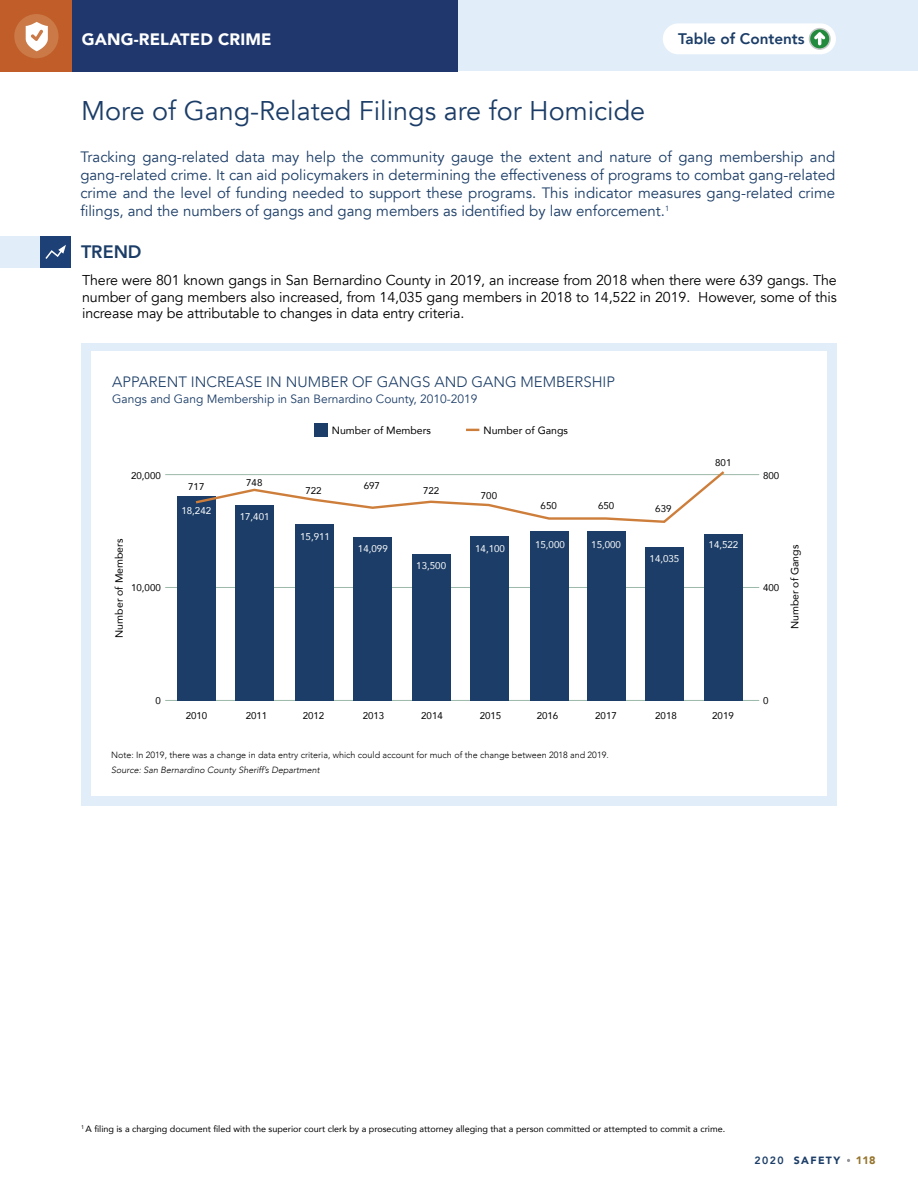
<style>
.page{position:relative;width:918px;height:1188px;background:#fff}
.page>*{position:absolute;margin:0;border:0;box-sizing:border-box;transform-origin:0 0}
.t1{font:27px "Avenir";color:#1b3d67}
.t2{font:800 18px "Avenir";color:#1b3d67}
.t3{font:900 16.5px "Avenir";letter-spacing:.01em;color:#fff}
.t4{font:800 15.3px "Avenir";color:#1b3d67}
.t5{font:15px/18px "Avenir";color:#1b3d67;text-align:justify}
.t6{font:300 15px "Avenir";color:#1b3d67}
.t7{font:14.25px/16.5px "Avenir";letter-spacing:-.01em;color:#000;text-align:justify}
.t8{font:12px "Avenir";color:#1b3d67}
.t9{font:900 10.8px "Avenir";color:#95732b}
.t10{font:10.5px "Avenir";color:#000}
.t11{font:900 10.5px "Avenir";letter-spacing:.13em;color:#1b3d67}
.t12{font:9.75px "Avenir";color:#000}
.t13{font:9.75px "Avenir";color:#fff}
.t14{font:9px "Avenir";color:#000}
.t15{font:300 9px "Avenir";color:#000}
.t16{font:italic 300 9px "Avenir";color:#000}
.s1{font-weight:800}
</style>
<div class="page">
<div style="left:81px;top:343px;width:756px;height:463px;background:#e1eef9"></div>
<div style="left:91px;top:351px;width:736px;height:444px;background:#fff"></div>
<div style="left:40px;top:237px;width:31px;height:31px;background:#1d4077"></div>
<div style="left:0;top:237px;width:40px;height:31px;background:#e1eef9"></div>
<svg style="left:45px;top:245px;width:21px;height:14px"></svg>
<div style="left:241px;top:0;width:677px;height:71px;background:#e1eef9"></div>
<div style="left:0;top:0;width:458px;height:71px;background:#1f376d"></div>
<div style="left:0;top:0;width:71px;height:71px;background:#c05d28"></div>
<svg style="left:466px;top:429px;width:13px;height:2px"></svg>
<div style="left:314px;top:423px;width:14px;height:14px;background:#1b3d67"></div>
<hr style="left:165px;top:700px;width:594px;height:1px;background:#9bb8a8">
<hr style="left:165px;top:587px;width:594px;height:1px;background:#9bb8a8">
<hr style="left:165px;top:474px;width:594px;height:1px;background:#9bb8a8">
<div style="left:177px;top:496px;width:38px;height:205px;background:#1b3d67"></div>
<div style="left:235px;top:506px;width:39px;height:195px;background:#1b3d67"></div>
<div style="left:296px;top:524px;width:38px;height:177px;background:#1b3d67"></div>
<div style="left:354px;top:537px;width:38px;height:164px;background:#1b3d67"></div>
<div style="left:412px;top:555px;width:38px;height:146px;background:#1b3d67"></div>
<div style="left:471px;top:536px;width:38px;height:165px;background:#1b3d67"></div>
<div style="left:531px;top:531px;width:38px;height:170px;background:#1b3d67"></div>
<div style="left:587px;top:531px;width:38px;height:170px;background:#1b3d67"></div>
<div style="left:645px;top:548px;width:38px;height:153px;background:#1b3d67"></div>
<div style="left:704px;top:534px;width:38px;height:167px;background:#1b3d67"></div>
<svg style="left:193px;top:471px;width:534px;height:53px"></svg>
<div style="left:663px;top:23px;width:173px;height:31px;background:#fff;border-radius:15px"></div>
<svg style="left:809px;top:29px;width:21px;height:20px"></svg>
<div style="left:809px;top:28px;width:22px;height:22px;border:2px solid #c7c8ca;border-radius:50%"></div>
<svg style="left:814px;top:31px;width:11px;height:14px"></svg>
<div style="left:14px;top:14px;width:45px;height:44px;background:#ca7947;border-radius:50%"></div>
<svg style="left:25px;top:22px;width:23px;height:29px"></svg>
<p class="t3" style="left:82px;top:25px;width:191px">GANG-RELATED CRIME</p>
<p class="t4" style="left:678px;top:27px;width:128px">Table of Contents</p>
<h1 class="t1" style="left:81px;top:95px;width:565px">More of Gang-Related Filings are for Homicide</h1>
<p class="t5" style="left:80px;top:148px;width:756px">Tracking gang-related data may help the community gauge the extent and nature of gang membership and gang-related crime. It can aid policymakers in determining the effectiveness of programs to combat gang-related crime and the level of funding needed to support these programs. This indicator measures gang-related crime filings, and the numbers of gangs and gang members as identified by law enforcement.<sup>1</sup></p>
<p class="t2" style="left:81px;top:238px;width:62px">TREND</p>
<p class="t7" style="left:82px;top:272px;width:756px">There were 801 known gangs in San Bernardino County in 2019, an increase from 2018 when there were 639 gangs. The number of gang members also increased, from 14,035 gang members in 2018 to 14,522 in 2019. However, some of this increase may be attributable to changes in data entry criteria.</p>
<p class="t6" style="left:112px;top:373px;width:504px">APPARENT INCREASE IN NUMBER OF GANGS AND GANG MEMBERSHIP</p>
<p class="t8" style="left:112px;top:392px;width:367px">Gangs and Gang Membership in San Bernardino County, 2010-2019</p>
<p class="t12" style="left:131px;top:467px;width:31px">20,000</p>
<p class="t12" style="left:188px;top:479px;width:18px">717</p>
<p class="t13" style="left:181px;top:503px;width:31px">18,242</p>
<p class="t12" style="left:246px;top:474px;width:18px">748</p>
<p class="t13" style="left:240px;top:508px;width:31px">17,401</p>
<p class="t10" style="left:332px;top:422px;width:101px">Number of Members</p>
<p class="t10" style="left:484px;top:422px;width:86px">Number of Gangs</p>
<p class="t12" style="left:305px;top:483px;width:18px">722</p>
<p class="t12" style="left:364px;top:478px;width:18px">697</p>
<p class="t12" style="left:423px;top:483px;width:18px">722</p>
<p class="t12" style="left:481px;top:487px;width:18px">700</p>
<p class="t12" style="left:541px;top:498px;width:18px">650</p>
<p class="t12" style="left:598px;top:498px;width:18px">650</p>
<p class="t12" style="left:655px;top:501px;width:18px">639</p>
<p class="t12" style="left:715px;top:455px;width:18px">801</p>
<p class="t12" style="left:763px;top:467px;width:18px">800</p>
<p class="t13" style="left:300px;top:529px;width:31px">15,911</p>
<p class="t10" style="left:111px;top:638px;width:101px;rotate:-90deg">Number of Members</p>
<p class="t10" style="left:786px;top:629px;width:86px;rotate:-90deg">Number of Gangs</p>
<p class="t13" style="left:475px;top:540px;width:31px">14,100</p>
<p class="t13" style="left:535px;top:537px;width:31px">15,000</p>
<p class="t13" style="left:591px;top:537px;width:31px">15,000</p>
<p class="t13" style="left:709px;top:537px;width:31px">14,522</p>
<p class="t13" style="left:358px;top:540px;width:31px">14,099</p>
<p class="t13" style="left:650px;top:551px;width:31px">14,035</p>
<p class="t13" style="left:416px;top:558px;width:31px">13,500</p>
<p class="t12" style="left:763px;top:580px;width:18px">400</p>
<p class="t12" style="left:131px;top:580px;width:31px">10,000</p>
<p class="t12" style="left:155px;top:692px;width:7px">0</p>
<p class="t12" style="left:186px;top:708px;width:23px">2010</p>
<p class="t12" style="left:246px;top:708px;width:23px">2011</p>
<p class="t12" style="left:303px;top:708px;width:23px">2012</p>
<p class="t12" style="left:363px;top:708px;width:23px">2013</p>
<p class="t12" style="left:421px;top:708px;width:23px">2014</p>
<p class="t12" style="left:480px;top:708px;width:23px">2015</p>
<p class="t12" style="left:537px;top:708px;width:23px">2016</p>
<p class="t12" style="left:595px;top:708px;width:23px">2017</p>
<p class="t12" style="left:655px;top:708px;width:23px">2018</p>
<p class="t12" style="left:712px;top:708px;width:23px">2019</p>
<p class="t15" style="left:111px;top:750px;width:499px">Note: In 2019, there was a change in data entry criteria, which could account for much of the change between 2018 and 2019.</p>
<p class="t16" style="left:111px;top:765px;width:210px">Source: San Bernardino County Sheriff’s Department</p>
<p class="t12" style="left:763px;top:692px;width:7px">0</p>
<p class="t14" style="left:81px;top:1121px;width:646px"><sup>1</sup> A filing is a charging document filed with the superior court clerk by a prosecuting attorney alleging that a person committed or attempted to commit a crime.</p>
<p class="t11" style="left:755px;top:1152px;width:87px"><span class="s1">2020</span> SAFETY</p>
<p class="t9" style="left:856px;top:1151px;width:22px">118</p>
</div>
